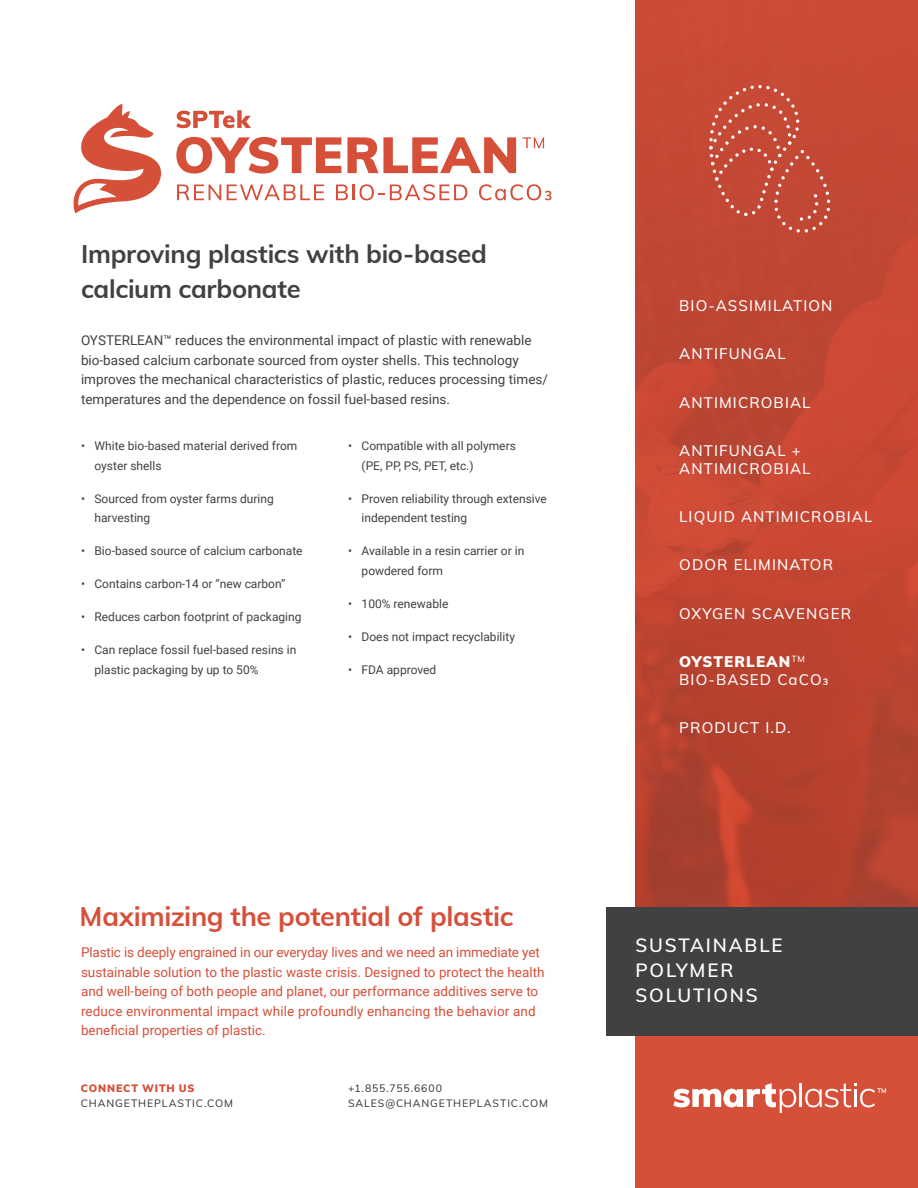
<style>
.page{position:relative;width:918px;height:1188px;background:#fff}
.page>*{position:absolute;margin:0;border:0;box-sizing:border-box;transform-origin:0 0}
.t1{font:700 27px "Muli";letter-spacing:-.01em;color:#d64f39}
.t2{font:700 25.5px/34.5px "Muli";letter-spacing:-.01em;color:#414042}
.t3{font:600 18.75px/25px "Muli";letter-spacing:.1em;color:#fff}
.t4{font:500 15px/18px "Muli";letter-spacing:.075em;color:#fff}
.t5{font:13.5px/19.5px "Roboto";color:#d64f39}
.t6{font:13.5px/19.5px "Roboto";color:#414042}
.t7{font:12px/19.5px "Roboto";color:#414042}
.t8{font:500 10.5px/15px "Muli";letter-spacing:.08em;color:#414042}
.t9{font:900 10.5px "Muli";letter-spacing:.08em;color:#d64f39}
.s1{font-weight:900}
</style>
<div class="page">
<svg style="left:635px;top:0;width:283px;height:907px;background:#bf4532"></svg>
<div style="left:635px;top:1035px;width:283px;height:153px;background:#d64f39"></div>
<div style="left:606px;top:907px;width:312px;height:128px;background:#414042"></div>
<hr style="left:800px;top:1083px;width:2px;height:24px;background:#fff">
<svg style="left:805px;top:1083px;width:81px;height:24px"></svg>
<svg style="left:673px;top:1083px;width:123px;height:30px"></svg>
<svg style="left:709px;top:85px;width:121px;height:148px;background:#c6513f"></svg>
<svg style="left:176px;top:137px;width:165px;height:37px"></svg>
<svg style="left:347px;top:137px;width:169px;height:36px"></svg>
<svg style="left:523px;top:137px;width:21px;height:11px"></svg>
<svg style="left:177px;top:185px;width:44px;height:15px"></svg>
<svg style="left:227px;top:185px;width:97px;height:15px"></svg>
<svg style="left:336px;top:184px;width:131px;height:16px"></svg>
<svg style="left:479px;top:184px;width:72px;height:16px"></svg>
<svg style="left:176px;top:110px;width:75px;height:18px"></svg>
<svg style="left:73px;top:104px;width:88px;height:109px"></svg>
<h2 class="t2" style="left:81px;top:235px;width:408px">Improving plastics with bio-based calcium carbonate</h2>
<p class="t6" style="left:81px;top:330px;width:469px">OYSTERLEAN™ reduces the environmental impact of plastic with renewable bio-based calcium carbonate sourced from oyster shells. This technology improves the mechanical characteristics of plastic, reduces processing times/ temperatures and the dependence on fossil fuel-based resins.</p>
<p class="t7" style="left:94px;top:436px;width:204px;text-indent:-14px">• White bio-based material derived from oyster shells</p>
<p class="t7" style="left:94px;top:488px;width:181px;text-indent:-14px">• Sourced from oyster farms during harvesting</p>
<p class="t7" style="left:81px;top:541px;width:223px">• Bio-based source of calcium carbonate</p>
<p class="t7" style="left:81px;top:574px;width:206px">• Contains carbon-14 or “new carbon”</p>
<p class="t7" style="left:81px;top:607px;width:222px">• Reduces carbon footprint of packaging</p>
<p class="t7" style="left:94px;top:640px;width:203px;text-indent:-14px">• Can replace fossil fuel-based resins in plastic packaging by up to 50%</p>
<p class="t7" style="left:362px;top:436px;width:156px;text-indent:-14px">• Compatible with all polymers (PE, PP, PS, PET, etc.)</p>
<p class="t7" style="left:362px;top:488px;width:187px;text-indent:-14px">• Proven reliability through extensive independent testing</p>
<p class="t7" style="left:362px;top:541px;width:164px;text-indent:-14px">• Available in a resin carrier or in powdered form</p>
<p class="t7" style="left:348px;top:593px;width:102px">• 100% renewable</p>
<p class="t7" style="left:348px;top:626px;width:168px">• Does not impact recyclability</p>
<p class="t7" style="left:348px;top:659px;width:90px">• FDA approved</p>
<h1 class="t1" style="left:80px;top:896px;width:435px">Maximizing the potential of plastic</h1>
<p class="t5" style="left:81px;top:942px;width:465px">Plastic is deeply engrained in our everyday lives and we need an immediate yet sustainable solution to the plastic waste crisis. Designed to protect the health and well-being of both people and planet, our performance additives serve to reduce environmental impact while profoundly enhancing the behavior and beneficial properties of plastic.</p>
<p class="t9" style="left:81px;top:1081px;width:115px">CONNECT WITH US</p>
<p class="t8" style="left:81px;top:1095px;width:153px">CHANGETHEPLASTIC.COM</p>
<p class="t8" style="left:348px;top:1080px;width:201px">+1.855.755.6600<br>SALES@CHANGETHEPLASTIC.COM</p>
<p class="t4" style="left:679px;top:296px;width:155px">BIO-ASSIMILATION</p>
<p class="t4" style="left:679px;top:344px;width:108px">ANTIFUNGAL</p>
<p class="t4" style="left:679px;top:393px;width:133px">ANTIMICROBIAL</p>
<p class="t4" style="left:679px;top:441px;width:133px">ANTIFUNGAL +<br>ANTIMICROBIAL</p>
<p class="t4" style="left:679px;top:507px;width:195px">LIQUID ANTIMICROBIAL</p>
<p class="t4" style="left:679px;top:555px;width:155px">ODOR ELIMINATOR</p>
<p class="t4" style="left:679px;top:604px;width:173px">OXYGEN SCAVENGER</p>
<p class="t4" style="left:679px;top:652px;width:151px"><span class="s1">OYSTERLEAN</span><sup>TM<br></sup>BIO-BASED CaCO3</p>
<p class="t4" style="left:679px;top:718px;width:113px">PRODUCT I.D.</p>
<h3 class="t3" style="left:635px;top:932px;width:149px">SUSTAINABLE<br>POLYMER<br>SOLUTIONS</h3>
</div>
